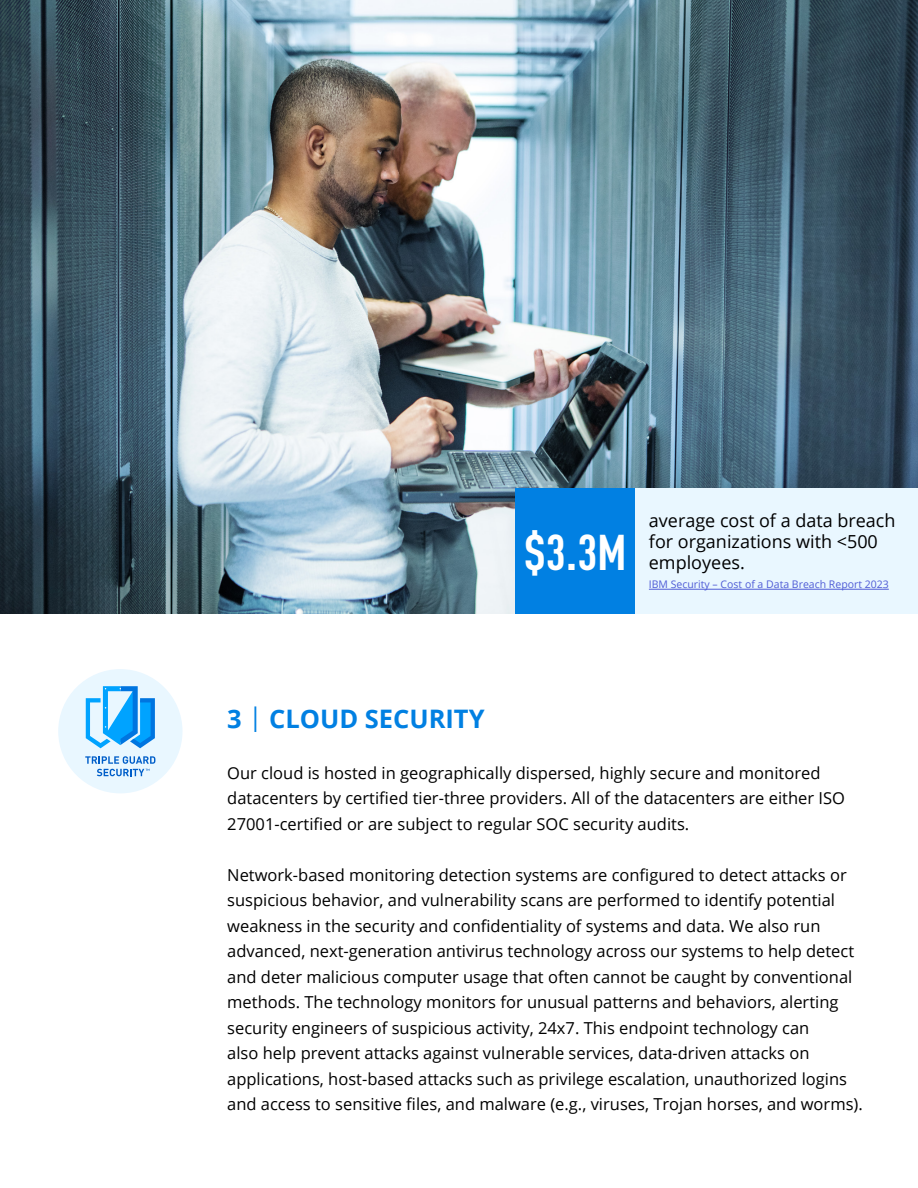
<style>
.page{position:relative;width:918px;height:1188px;background:#fff}
.page>*{position:absolute;margin:0;border:0;box-sizing:border-box;transform-origin:0 0}
.t1{font:700 condensed 49.5px "DIN Pro";color:#fff}
.t2{font:700 25.5px "Open Sans";color:#0180e2}
.t3{font:18px/21px "Open Sans";color:#000}
.t4{font:16.5px/25.5px "Open Sans";color:#000}
.t5{font:10.5px "Open Sans";color:#4f5cd6}
.s1{font-weight:400}
</style>
<div class="page">
<img style="left:0;top:0;width:918px;height:613px">
<div style="left:515px;top:488px;width:120px;height:125px;background:#0180e2"></div>
<div style="left:635px;top:488px;width:283px;height:125px;background:#e9f7ff"></div>
<hr style="left:649px;top:589px;width:240px;height:1px;background:#4f5cd6">
<div style="left:58px;top:669px;width:125px;height:124px;background:#e9f7ff;border-radius:50%"></div>
<svg style="left:85px;top:756px;width:70px;height:20px"></svg>
<svg style="left:86px;top:686px;width:69px;height:62px"></svg>
<h1 class="t1" style="left:524px;top:515px;width:105px">$3.3M</h1>
<p class="t3" style="left:649px;top:509px;width:248px">average cost of a data breach for organizations with &lt;500 employees.</p>
<p class="t5" style="left:649px;top:577px;width:241px">IBM Security – Cost of a Data Breach Report 2023</p>
<h2 class="t2" style="left:227px;top:700px;width:259px">3 <span class="s1">|</span> CLOUD SECURITY</h2>
<p class="t4" style="left:227px;top:760px;width:619px">Our cloud is hosted in geographically dispersed, highly secure and monitored datacenters by certified tier-three providers. All of the datacenters are either ISO<br>27001-certified or are subject to regular SOC security audits.</p>
<p class="t4" style="left:227px;top:862px;width:637px">Network-based monitoring detection systems are configured to detect attacks or suspicious behavior, and vulnerability scans are performed to identify potential weakness in the security and confidentiality of systems and data. We also run advanced, next-generation antivirus technology across our systems to help detect and deter malicious computer usage that often cannot be caught by conventional methods. The technology monitors for unusual patterns and behaviors, alerting security engineers of suspicious activity, 24x7. This endpoint technology can<br>also help prevent attacks against vulnerable services, data-driven attacks on applications, host-based attacks such as privilege escalation, unauthorized logins and access to sensitive files, and malware (e.g., viruses, Trojan horses, and worms).</p>
</div>
